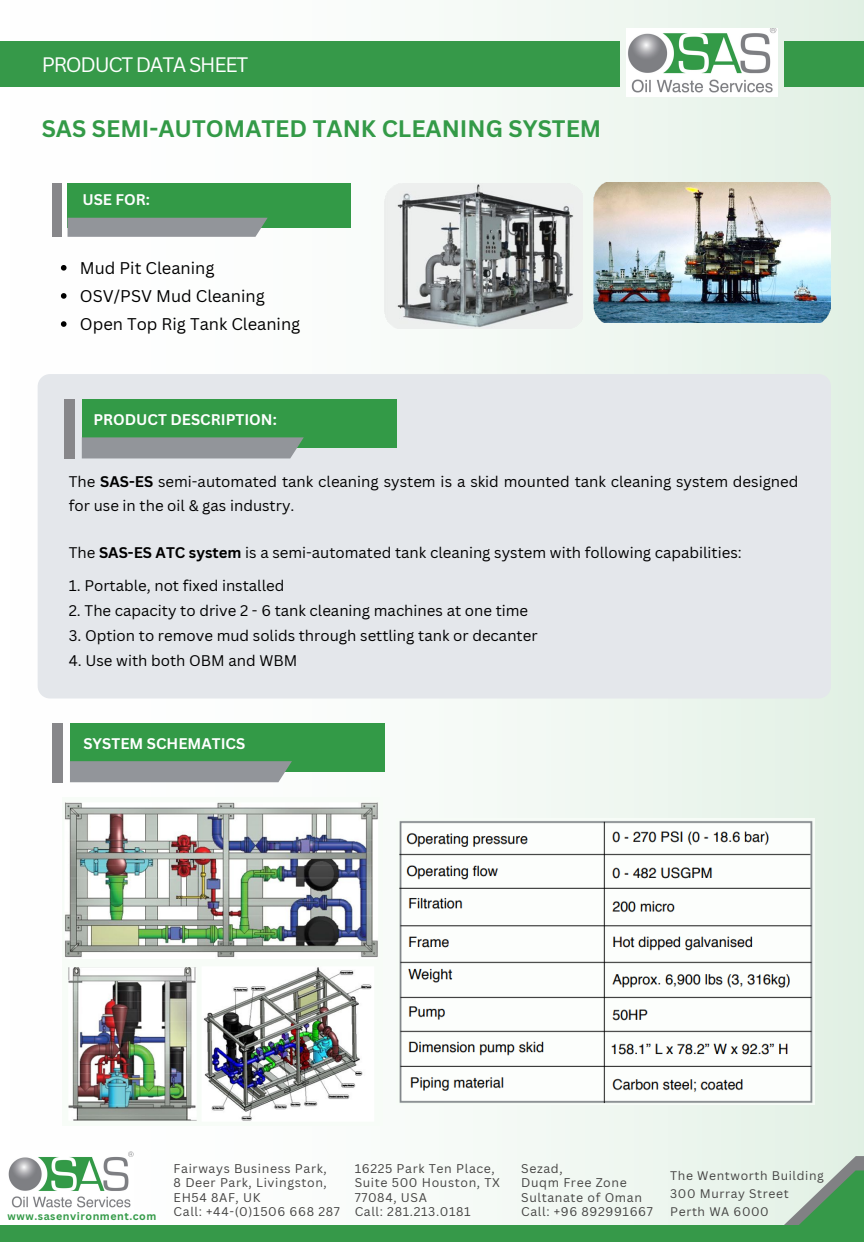
<style>
.page{position:relative;width:864px;height:1242px;background:#fff}
.page>*{position:absolute;margin:0;border:0;box-sizing:border-box;transform-origin:0 0}
.t1{font:700 23.25px "Canva Sans";color:#339a47}
.t2{font:20.4px "Canva Sans";letter-spacing:-.06em;color:#fff}
.t3{font:16.5px "Canva Sans";color:#000}
.t4{font:15px/23.7px "Canva Sans";color:#000}
.t5{font:700 15px "Canva Sans";color:#fff}
.t6{font:700 15px "Canva Sans";color:#fcfdfd}
.t7{font:12.3px "Canva Sans";letter-spacing:.05em;color:#444342}
.t8{font:12.15px "Canva Sans";letter-spacing:.05em;color:#444342}
.t9{font:700 10.65px "Canva Sans";letter-spacing:.05em;color:#339a47}
.s1{font-weight:700}
</style>
<div class="page">
<div style="left:0;top:0;width:864px;height:1242px;background:linear-gradient(to right,#fff,#e5f2e8)"></div>
<div style="left:0;top:41px;width:620px;height:45px;background:#369949"></div>
<div style="left:785px;top:41px;width:79px;height:45px;background:#369949"></div>
<img style="left:626px;top:29px;width:151px;height:67px">
<div style="left:68px;top:183px;width:283px;height:44px;background:#339a47"></div>
<svg style="left:68px;top:218px;width:200px;height:19px;background:#94989c"></svg>
<div style="left:52px;top:183px;width:9px;height:54px;background:#87878a"></div>
<div style="left:38px;top:374px;width:793px;height:325px;background:#e4e7eb;border-radius:12px"></div>
<div style="left:82px;top:399px;width:314px;height:49px;background:#339a47"></div>
<svg style="left:82px;top:437px;width:222px;height:21px;background:#919699"></svg>
<div style="left:64px;top:399px;width:11px;height:59px;background:#87878a"></div>
<svg style="left:776px;top:1156px;width:88px;height:69px;background:#d8e3da"></svg>
<svg style="left:791px;top:1171px;width:73px;height:54px;background:#78ae83"></svg>
<div style="left:0;top:1225px;width:864px;height:17px;background:#369949"></div>
<img style="left:8px;top:1151px;width:126px;height:58px">
<svg style="left:61px;top:265px;width:6px;height:6px"></svg>
<svg style="left:61px;top:293px;width:6px;height:6px"></svg>
<svg style="left:61px;top:321px;width:6px;height:6px"></svg>
<img style="left:385px;top:182px;width:198px;height:146px">
<img style="left:594px;top:182px;width:237px;height:141px">
<img style="left:396px;top:818px;width:419px;height:286px">
<img style="left:63px;top:797px;width:319px;height:329px">
<div style="left:70px;top:723px;width:315px;height:49px;background:#339a47"></div>
<svg style="left:70px;top:761px;width:222px;height:21px;background:#92979a"></svg>
<div style="left:53px;top:723px;width:10px;height:59px;background:#87878a"></div>
<p class="t2" style="left:42px;top:50px;width:208px">PRODUCT DATA SHEET</p>
<p class="t1" style="left:42px;top:113px;width:561px">SAS SEMI-AUTOMATED TANK CLEANING SYSTEM</p>
<p class="t6" style="left:82px;top:189px;width:69px">USE FOR:</p>
<p class="t3" style="left:80px;top:256px;width:136px">Mud Pit Cleaning</p>
<p class="t3" style="left:80px;top:284px;width:186px">OSV/PSV Mud Cleaning</p>
<p class="t3" style="left:80px;top:313px;width:222px">Open Top Rig Tank Cleaning</p>
<p class="t5" style="left:93px;top:409px;width:185px">PRODUCT DESCRIPTION:</p>
<p class="t4" style="left:69px;top:469px;width:731px">The <span class="s1">SAS-ES</span> semi-automated tank cleaning system is a skid mounted tank cleaning system designed for use in the oil &amp; gas industry.</p>
<p class="t4" style="left:69px;top:540px;width:675px">The <span class="s1">SAS-ES ATC system</span> is a semi-automated tank cleaning system with following capabilities:</p>
<p class="t4" style="left:69px;top:574px;width:217px">1. Portable, not fixed installed</p>
<p class="t4" style="left:69px;top:598px;width:461px">2. The capacity to drive 2 - 6 tank cleaning machines at one time</p>
<p class="t4" style="left:69px;top:623px;width:470px">3. Option to remove mud solids through settling tank or decanter</p>
<p class="t4" style="left:69px;top:648px;width:230px">4. Use with both OBM and WBM</p>
<p class="t5" style="left:83px;top:733px;width:163px">SYSTEM SCHEMATICS</p>
<p class="t7" style="left:521px;top:1160px;width:43px">Sezad,</p>
<p class="t7" style="left:521px;top:1174px;width:107px">Duqm Free Zone</p>
<p class="t7" style="left:521px;top:1189px;width:122px">Sultanate of Oman</p>
<p class="t7" style="left:521px;top:1203px;width:133px">Call: +96 892991667</p>
<p class="t7" style="left:355px;top:1160px;width:142px">16225 Park Ten Place,</p>
<p class="t7" style="left:355px;top:1174px;width:147px">Suite 500 Houston, TX</p>
<p class="t7" style="left:355px;top:1189px;width:74px">77084, USA</p>
<p class="t7" style="left:355px;top:1203px;width:118px">Call: 281.213.0181</p>
<p class="t7" style="left:174px;top:1160px;width:155px">Fairways Business Park,</p>
<p class="t7" style="left:174px;top:1174px;width:155px">8 Deer Park, Livingston,</p>
<p class="t7" style="left:174px;top:1189px;width:88px">EH54 8AF, UK</p>
<p class="t7" style="left:174px;top:1203px;width:168px">Call: +44-(0)1506 668 287</p>
<p class="t8" style="left:670px;top:1167px;width:155px">The Wentworth Building</p>
<p class="t8" style="left:670px;top:1185px;width:120px">300 Murray Street</p>
<p class="t9" style="left:8px;top:1208px;width:150px">www.sasenvironment.com</p>
<p class="t8" style="left:670px;top:1203px;width:100px">Perth WA 6000</p>
</div>
